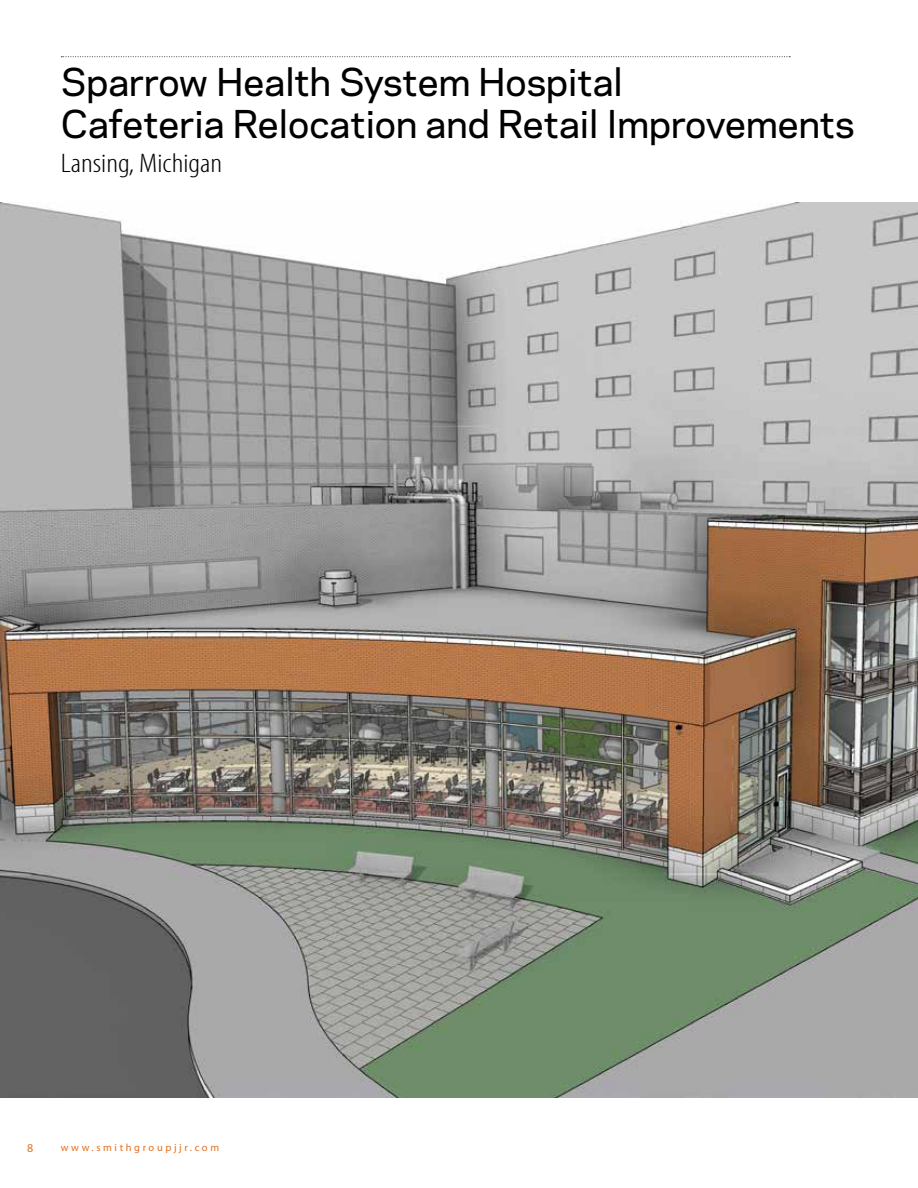
<style>
.page{position:relative;width:918px;height:1188px;background:#fff}
.page>*{position:absolute;margin:0;border:0;box-sizing:border-box;transform-origin:0 0}
.t1{font:500 36px/41.4px "Polaris";color:#000}
.t2{font:300 condensed 27px "Myriad Pro";color:#000;scale:1.17 1}
.t3{font:12px "Myriad Pro";color:#e36f1e}
.t4{font:10.5px "Myriad Pro";letter-spacing:.25em;color:#e36f1e}
</style>
<div class="page">
<svg style="left:61px;top:56px;width:729px;height:1px"></svg>
<img style="left:0;top:202px;width:918px;height:896px">
<p class="t1" style="left:61px;top:60px;width:795px">Sparrow Health System Hospital<br>Cafeteria Relocation and Retail Improvements</p>
<p class="t2" style="left:61px;top:147px;width:140px">Lansing, Michigan</p>
<p class="t3" style="left:27px;top:1142px;width:8px">8</p>
<p class="t4" style="left:61px;top:1142px;width:160px">www.smithgroupjjr.com</p>
</div>
